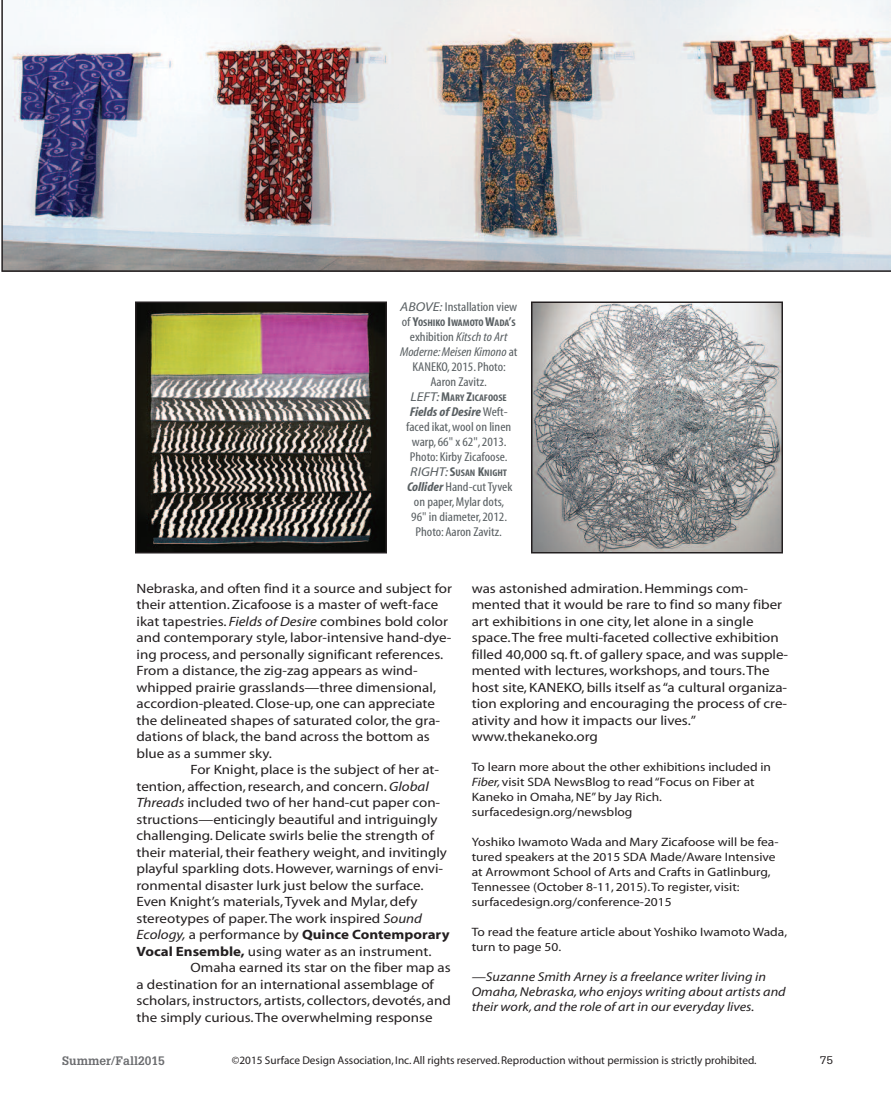
<style>
.page{position:relative;width:891px;height:1107px;background:#fff}
.page>*{position:absolute;margin:0;border:0;box-sizing:border-box;transform-origin:0 0}
.t1{font:13.5px/16.5px "Myriad";color:#231f20;scale:1.11 1}
.t2{font:700 13.5px "Myriad";color:#231f20;scale:1.11 1}
.t3{font:condensed 12.9px/15px "Myriad";color:#5a6063;text-align:center;scale:1.11 1}
.t4{font:italic 12.9px/15px "Myriad";color:#231f20;scale:1.11 1}
.t5{font:12.15px/15px "Myriad";color:#231f20;scale:1.11 1}
.t6{font:700 12px "Glypha";color:#6c6d70}
.t7{font:11.25px "Myriad";color:#231f20}
.t8{font:10.8px "Glypha";color:#231f20;scale:1.11 1}
.t9{font:700 condensed 9.6px "Myriad";color:#5a6063;scale:1.11 1}
.s1{font-style:italic;font-stretch:normal}
.s2{font-weight:400;font-size:12.9px}
.s3{font-size:12.9px}
.s4{font-style:italic}
.s5{font-weight:400;font-style:italic;font-stretch:normal;font-size:12.9px}
.s6{font-weight:700;font-style:italic}
.s7{font-weight:400;font-style:italic}
.s8{font-weight:400}
.s9{font-weight:700}
</style>
<div class="page">
<img style="left:1px;top:0;width:890px;height:272px">
<img style="left:138px;top:305px;width:246px;height:246px">
<div style="left:135px;top:302px;width:252px;height:252px;border:2px solid #231f20"></div>
<img style="left:534px;top:305px;width:246px;height:246px">
<div style="left:531px;top:302px;width:252px;height:252px;border:2px solid #231f20"></div>
<p class="t3" style="left:400px;top:300px;width:107px"><span class="s1">ABOVE:</span> Installation view</p>
<p class="t9" style="left:402px;top:319px;width:104px"><span class="s2">of</span> <span class="s3">Y</span>OSHIKO <span class="s3">I</span>WAMOTO <span class="s3">W</span>ADA<span class="s3">’</span>S</p>
<p class="t3" style="left:400px;top:330px;width:107px">exhibition <span class="s4">Kitschto Art<br>Moderne:MeisenKimono</span>at<br>KANEKO,2015.Photo:<br>Aaron Zavitz.</p>
<p class="t9" style="left:411px;top:394px;width:88px"><span class="s5">LEFT:</span><span class="s3">M</span>ARY <span class="s3">Z</span>ICAFOOSE</p>
<p class="t3" style="left:406px;top:405px;width:96px"><span class="s6">Fields of Desire</span>Weft&shy;faced ikat,wool on linen warp,66" x 62",2013.<br>Photo:Kirby Zicafoose.</p>
<p class="t9" style="left:410px;top:469px;width:89px"><span class="s5">RIGHT:</span><span class="s3">S</span>USAN <span class="s3">K</span>NIGHT</p>
<p class="t3" style="left:407px;top:480px;width:96px"><span class="s6">Collider</span> Hand-cutTyvek on paper,Mylar dots,<br>96" in diameter,2012.<br>Photo:Aaron Zavitz.</p>
<p class="t1" style="left:137px;top:581px;width:286px">Nebraska, and often find it a source and subject for their attention.Zicafoose is a master of weft-face ikat tapestries. <span class="s4">Fields of Desire</span> combines bold color and contemporary style, labor-intensive hand-dye&shy;ing process, and personally significant references.<br>From a distance,the zig-zag appears as wind&shy;whipped prairie grasslands—three dimensional, accordion-pleated.Close-up, one can appreciate the delineated shapes of saturated color,the gra&shy;dations of black,the band across the bottom as blue as a summer sky.</p>
<p class="t1" style="left:191px;top:763px;width:226px">For Knight, place is the subject of her at-</p>
<p class="t1" style="left:137px;top:779px;width:265px">tention, affection,research, and concern.<span class="s4">Global</span></p>
<p class="t1" style="left:137px;top:796px;width:275px"><span class="s4">Threads</span> included two of her hand-cut paper con-</p>
<p class="t1" style="left:137px;top:812px;width:273px">structions—enticingly beautiful and intriguingly</p>
<p class="t1" style="left:137px;top:829px;width:270px">challenging.Delicate swirls belie the strength of</p>
<p class="t1" style="left:137px;top:845px;width:281px">their material,their feathery weight, and invitingly</p>
<p class="t1" style="left:137px;top:862px;width:278px">playful sparkling dots.However,warnings of envi-</p>
<p class="t1" style="left:137px;top:878px;width:260px">ronmental disaster lurk just below the surface.</p>
<p class="t1" style="left:137px;top:895px;width:255px">Even Knight’s materials,Tyvek and Mylar, defy</p>
<p class="t1" style="left:137px;top:911px;width:259px">stereotypes of paper.The work inspired <span class="s4">Sound</span></p>
<p class="t2" style="left:137px;top:930px;width:284px"><span class="s7">Ecology,</span> <span class="s8">a performance by</span> Quince Contemporary</p>
<p class="t1" style="left:137px;top:944px;width:267px"><span class="s9">Vocal Ensemble,</span> using water as an instrument.</p>
<p class="t1" style="left:191px;top:961px;width:236px">Omaha earned its star on the fiber map as</p>
<p class="t1" style="left:137px;top:977px;width:269px">a destination for an international assemblage of</p>
<p class="t1" style="left:137px;top:994px;width:285px">scholars, instructors, artists, collectors, devotés, and</p>
<p class="t1" style="left:137px;top:1010px;width:268px">the simply curious.The overwhelming response</p>
<p class="t1" style="left:472px;top:581px;width:287px">was astonished admiration.Hemmings com&shy;mented that it would be rare to find so many fiber art exhibitions in one city, let alone in a single space.The free multi-faceted collective exhibition filled 40,000 sq.ft. of gallery space, and was supple&shy;mented with lectures,workshops, and tours.The host site, KANEKO, bills itself as“a cultural organiza&shy;tion exploring and encouraging the process of cre&shy;ativity and how it impacts our lives.” www.thekaneko.org</p>
<p class="t5" style="left:472px;top:761px;width:271px">To learn more about the other exhibitions included in <span class="s4">Fiber,</span>visit SDA NewsBlog to read“Focus on Fiber at Kaneko in Omaha,NE”by Jay Rich. surfacedesign.org/newsblog</p>
<p class="t5" style="left:472px;top:836px;width:278px">Yoshiko Iwamoto Wada and Mary Zicafoose will be fea&shy;tured speakers at the 2015 SDA Made/Aware Intensive at Arrowmont School of Arts and Crafts in Gatlinburg, Tennessee (October 8-11, 2015).To register, visit: surfacedesign.org/conference-2015</p>
<p class="t5" style="left:472px;top:926px;width:286px">To read the feature article about Yoshiko Iwamoto Wada, turn to page 50.</p>
<p class="t4" style="left:472px;top:971px;width:284px">—Suzanne Smith Arney is a freelance writer living in<br>Omaha,Nebraska,who enjoys writing about artists and their work,and the role of art in our everyday lives.</p>
<p class="t6" style="left:62px;top:1054px;width:104px">Summer/Fall2015</p>
<p class="t7" style="left:232px;top:1056px;width:526px">©2015 Surface Design Association, Inc.All rights reserved. Reproduction without permission is strictly prohibited.</p>
<p class="t8" style="left:820px;top:1054px;width:14px">75</p>
</div>
